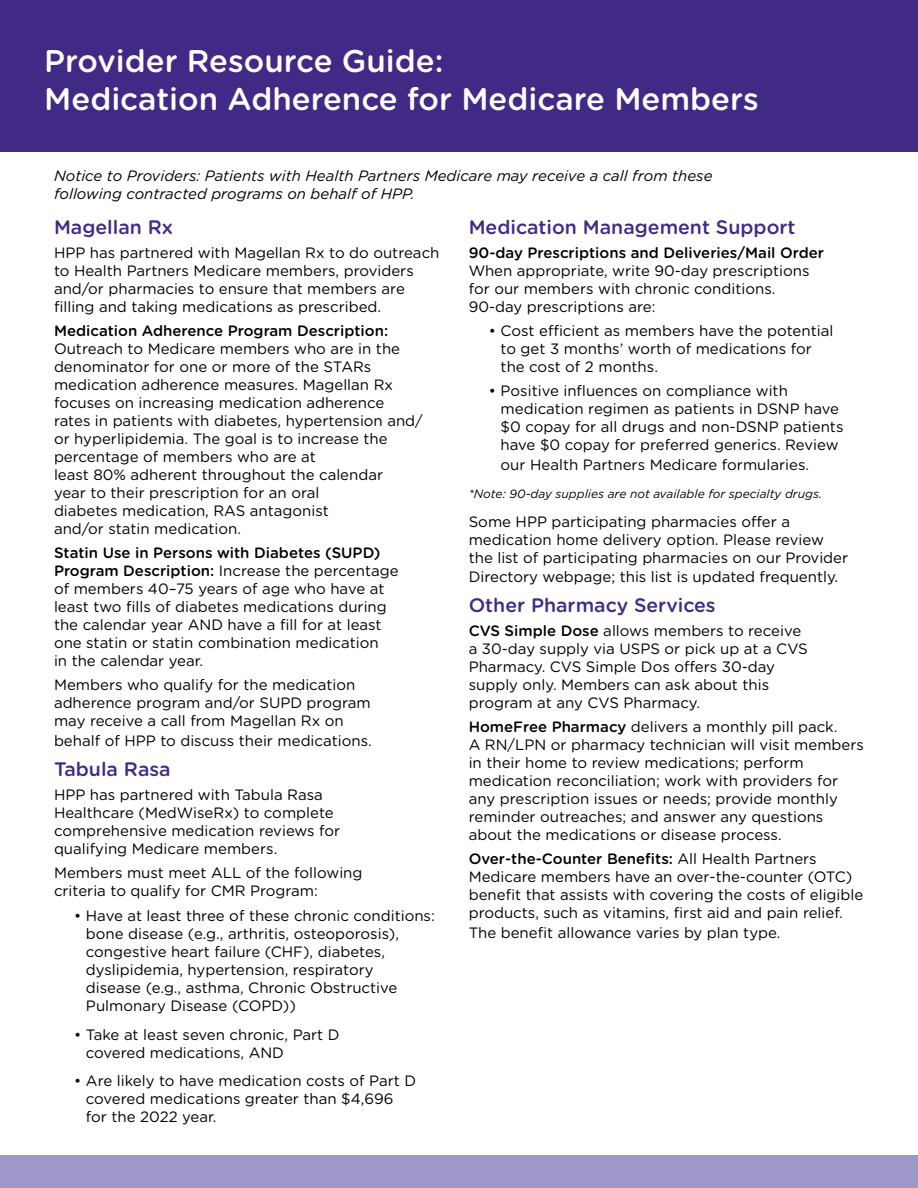
<style>
.page{position:relative;width:918px;height:1188px;background:#fff}
.page>*{position:absolute;margin:0;border:0;box-sizing:border-box;transform-origin:0 0}
.t1{font:500 31.35px/37.5px "Gotham Rounded";color:#fff}
.t2{font:500 19.5px "Gotham Rounded";color:#412a86}
.t3{font:15px/18px "Gotham Rounded";color:#000}
.t4{font:15px/18px "Gotham";color:#000}
.t5{font:italic 15px/18px "Gotham Rounded";color:#000}
.t6{font:500 15px "Gotham Rounded";color:#000}
.t7{font:italic 12px "Gotham";color:#000}
.s1{font-weight:500}
</style>
<div class="page">
<div style="left:0;top:0;width:918px;height:151px;background:#412a86"></div>
<div style="left:0;top:1156px;width:918px;height:32px;background:#9f99cb"></div>
<h1 class="t1" style="left:44px;top:41px;width:716px">Provider Resource Guide:<br>Medication Adherence for Medicare Members</h1>
<p class="t5" style="left:54px;top:166px;width:660px">Notice to Providers: Patients with Health Partners Medicare may receive a call from these following contracted programs on behalf of HPP.</p>
<h2 class="t2" style="left:54px;top:213px;width:121px">Magellan Rx</h2>
<p class="t3" style="left:54px;top:243px;width:387px">HPP has partnered with Magellan Rx to do outreach to Health Partners Medicare members, providers and/or pharmacies to ensure that members are filling and taking medications as prescribed.</p>
<p class="t6" style="left:54px;top:320px;width:336px">Medication Adherence Program Description:</p>
<p class="t3" style="left:54px;top:339px;width:370px">Outreach to Medicare members who are in the denominator for one or more of the STARs medication adherence measures. Magellan Rx focuses on increasing medication adherence rates in patients with diabetes, hypertension and/ or hyperlipidemia. The goal is to increase the percentage of members who are at<br>least 80% adherent throughout the calendar<br>year to their prescription for an oral<br>diabetes medication, RAS antagonist<br>and/or statin medication.</p>
<p class="t3" style="left:54px;top:543px;width:346px"><span class="s1">Statin Use in Persons with Diabetes (SUPD)<br>Program Description:</span> Increase the percentage of members 40–75 years of age who have at least two fills of diabetes medications during the calendar year AND have a fill for at least one statin or statin combination medication<br>in the calendar year.</p>
<p class="t3" style="left:54px;top:675px;width:318px">Members who qualify for the medication adherence program and/or SUPD program may receive a call from Magellan Rx on</p>
<p class="t3" style="left:54px;top:731px;width:319px">behalf of HPP to discuss their medications.</p>
<h2 class="t2" style="left:54px;top:755px;width:118px">Tabula Rasa</h2>
<p class="t3" style="left:54px;top:785px;width:288px">HPP has partnered with Tabula Rasa Healthcare (MedWiseRx) to complete comprehensive medication reviews for qualifying Medicare members.</p>
<p class="t3" style="left:54px;top:863px;width:310px">Members must meet ALL of the following criteria to qualify for CMR Program:</p>
<p class="t3" style="left:86px;top:906px;width:351px;text-indent:-12px">• Have at least three of these chronic conditions: bone disease (e.g., arthritis, osteoporosis), congestive heart failure (CHF), diabetes, dyslipidemia, hypertension, respiratory<br>disease (e.g., asthma, Chronic Obstructive Pulmonary Disease (COPD))</p>
<p class="t3" style="left:86px;top:1025px;width:255px;text-indent:-12px">• Take at least seven chronic, Part D covered medications, AND</p>
<p class="t3" style="left:86px;top:1071px;width:332px;text-indent:-12px">• Are likely to have medication costs of Part D covered medications greater than $4,696 for the 2022 year.</p>
<h2 class="t2" style="left:469px;top:213px;width:328px">Medication Management Support</h2>
<p class="t6" style="left:469px;top:242px;width:357px">90-day Prescriptions and Deliveries/Mail Order</p>
<p class="t3" style="left:469px;top:261px;width:342px">When appropriate, write 90-day prescriptions for our members with chronic conditions.<br>90-day prescriptions are:</p>
<p class="t3" style="left:501px;top:321px;width:334px;text-indent:-12px">• Cost efficient as members have the potential to get 3 months’ worth of medications for the cost of 2 months.</p>
<p class="t3" style="left:501px;top:381px;width:344px;text-indent:-12px">• Positive influences on compliance with medication regimen as patients in DSNP have $0 copay for all drugs and non-DSNP patients have $0 copay for preferred generics. Review</p>
<p class="t3" style="left:501px;top:455px;width:310px">our Health Partners Medicare formularies.</p>
<p class="t7" style="left:469px;top:486px;width:355px">*Note: 90-day supplies are not available for specialty drugs.</p>
<p class="t4" style="left:469px;top:512px;width:381px">Some HPP participating pharmacies offer a medication home delivery option. Please review the list of participating pharmacies on our Provider</p>
<p class="t4" style="left:469px;top:568px;width:371px">Directory webpage; this list is updated frequently.</p>
<h2 class="t2" style="left:469px;top:592px;width:249px">Other Pharmacy Services</h2>
<p class="t3" style="left:469px;top:621px;width:341px"><span class="s1">CVS Simple Dose</span> allows members to receive a 30-day supply via USPS or pick up at a CVS Pharmacy. CVS Simple Dos offers 30-day supply only. Members can ask about this program at any CVS Pharmacy.</p>
<p class="t3" style="left:469px;top:717px;width:397px"><span class="s1">HomeFree Pharmacy</span> delivers a monthly pill pack.<br>A RN/LPN or pharmacy technician will visit members in their home to review medications; perform medication reconciliation; work with providers for any prescription issues or needs; provide monthly reminder outreaches; and answer any questions about the medications or disease process.</p>
<p class="t3" style="left:469px;top:849px;width:396px"><span class="s1">Over-the-Counter Benefits:</span> All Health Partners Medicare members have an over-the-counter (OTC) benefit that assists with covering the costs of eligible products, such as vitamins, first aid and pain relief.</p>
<p class="t3" style="left:469px;top:923px;width:313px">The benefit allowance varies by plan type.</p>
</div>
